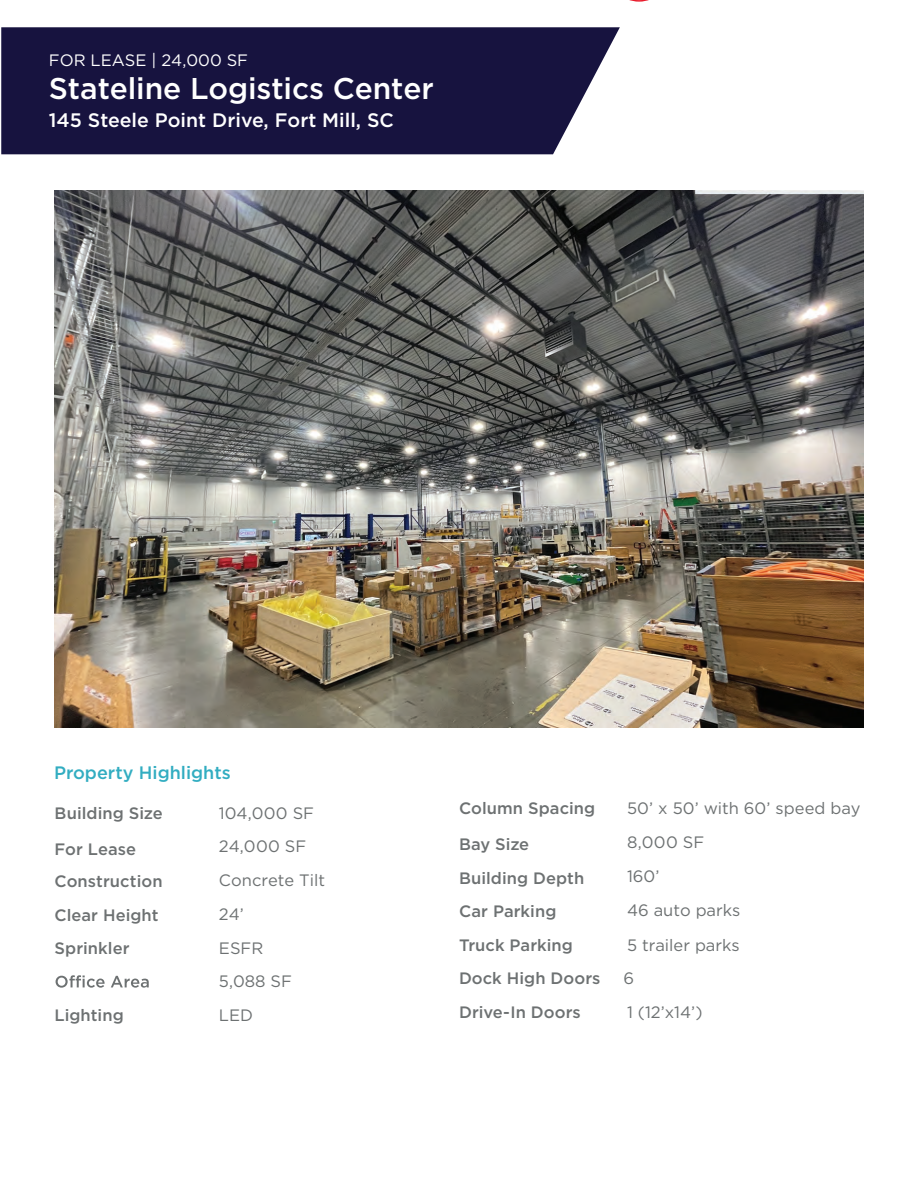
<style>
.page{position:relative;width:918px;height:1188px;background:#fff}
.page>*{position:absolute;margin:0;border:0;box-sizing:border-box;transform-origin:0 0}
.t1{font:500 30px "Gotham";letter-spacing:-.005em;color:#fff}
.t2{font:500 19.5px "Gotham";color:#fff}
.t3{font:500 18px "Gotham";color:#32adc1}
.t4{font:500 16.5px/33.5px "Gotham";letter-spacing:.005em;color:#6d7172}
.t5{font:16.5px/33.6px "Gotham";color:#6d7172}
.t6{font:16.5px "Gotham";color:#fff}
</style>
<div class="page">
<div style="left:1px;top:27px;width:619px;height:127px;background:#17133f"></div>
<svg style="left:56px;top:975px;width:93px;height:13px"></svg>
<svg style="left:629px;top:0;width:20px;height:2px"></svg>
<img style="left:54px;top:190px;width:810px;height:538px">
<p class="t6" style="left:49px;top:49px;width:201px">FOR LEASE | 24,000 SF</p>
<h1 class="t1" style="left:49px;top:69px;width:386px">Stateline Logistics Center</h1>
<p class="t2" style="left:49px;top:107px;width:346px">145 Steele Point Drive, Fort Mill, SC</p>
<p class="t3" style="left:54px;top:761px;width:178px">Property Highlights</p>
<p class="t4" style="left:55px;top:795px;width:110px;line-height:36px">Building Size<br>For Lease</p>
<p class="t4" style="left:55px;top:864px;width:110px">Construction<br>Clear Height<br>Sprinkler</p>
<p class="t4" style="left:55px;top:998px;width:71px">Lighting</p>
<p class="t5" style="left:219px;top:796px;width:108px">104,000 SF<br>24,000 SF<br>Concrete Tilt<br>24’<br>ESFR<br>5,088 SF<br>LED</p>
<p class="t4" style="left:459px;top:790px;width:138px;line-height:36px">Column Spacing<br>Bay Size</p>
<p class="t4" style="left:459px;top:861px;width:127px">Building Depth<br>Car Parking<br>Truck Parking</p>
<p class="t5" style="left:627px;top:791px;width:235px;line-height:34px">50’ x 50’ with 60’ speed bay<br>8,000 SF<br>160’<br>46 auto parks<br>5 trailer parks</p>
<p class="t4" style="left:459px;top:961px;width:143px">Dock High Doors</p>
<p class="t5" style="left:623px;top:961px;width:12px">6</p>
<p class="t4" style="left:459px;top:995px;width:123px">Drive-In Doors</p>
<p class="t5" style="left:627px;top:995px;width:77px">1 (12’x14’)</p>
</div>
